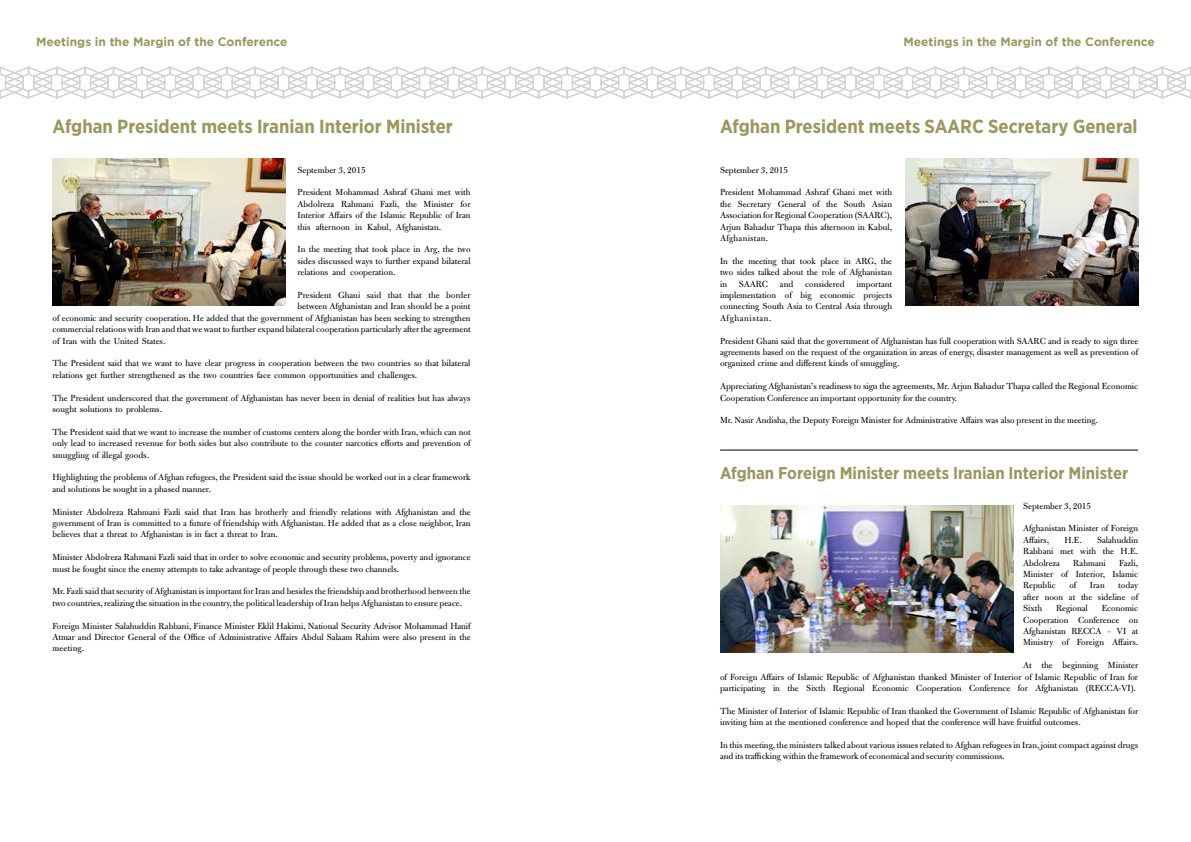
<style>
.page{position:relative;width:1191px;height:842px;background:#fff}
.page>*{position:absolute;margin:0;border:0;box-sizing:border-box;transform-origin:0 0}
.t1{font:700 19px "Gotham Narrow";color:#9b9761}
.t2{font:700 17px "Gotham Narrow";color:#9b9761}
.t3{font:700 12px "Gotham";color:#9b9761}
.t4{font:9.5px/11.4px "Bulmer MT Std";color:#000;text-align:justify}
</style>
<div class="page">
<img style="left:52px;top:158px;width:234px;height:147px">
<svg style="left:0;top:67px;width:1191px;height:31px"></svg>
<img style="left:905px;top:158px;width:233px;height:147px">
<img style="left:720px;top:505px;width:293px;height:148px">
<hr style="left:720px;top:450px;width:418px;height:1px;background:#000">
<p class="t3" style="left:36px;top:33px;width:253px">Meetings in the Margin of the Conference</p>
<p class="t3" style="left:903px;top:33px;width:253px">Meetings in the Margin of the Conference</p>
<h1 class="t1" style="left:52px;top:114px;width:402px">Afghan President meets Iranian Interior Minister</h1>
<h1 class="t1" style="left:720px;top:114px;width:419px">Afghan President meets SAARC Secretary General</h1>
<p class="t4" style="left:297px;top:164px;width:70px">September 3, 2015</p>
<p class="t4" style="left:297px;top:187px;width:174px">President Mohammad Ashraf Ghani met with Abdolreza Rahmani Fazli, the Minister for Interior Affairs of the Islamic Republic of Iran this afternoon in Kabul, Afghanistan.</p>
<p class="t4" style="left:297px;top:244px;width:175px">In the meeting that took place in Arg, the two sides discussed ways to further expand bilateral relations and cooperation.</p>
<p class="t4" style="left:297px;top:290px;width:174px">President Ghani said that that the border</p>
<p class="t4" style="left:297px;top:301px;width:174px">between Afghanistan and Iran should be a point</p>
<p class="t4" style="left:52px;top:312px;width:420px">of economic and security cooperation. He added that the government of Afghanistan has been seeking to strengthen</p>
<p class="t4" style="left:52px;top:324px;width:420px">commercial relations with Iran and that we want to further expand bilateral cooperation particularly after the agreement</p>
<p class="t4" style="left:52px;top:335px;width:114px">of Iran with the United States.</p>
<p class="t4" style="left:52px;top:358px;width:419px">The President said that we want to have clear progress in cooperation between the two countries so that bilateral relations get further strengthened as the two countries face common opportunities and challenges.</p>
<p class="t4" style="left:52px;top:392px;width:419px">The President underscored that the government of Afghanistan has never been in denial of realities but has always sought solutions to problems.</p>
<p class="t4" style="left:52px;top:426px;width:420px">The President said that we want to increase the number of customs centers along the border with Iran, which can not only lead to increased revenue for both sides but also contribute to the counter narcotics efforts and prevention of smuggling of illegal goods.</p>
<p class="t4" style="left:52px;top:472px;width:419px">Highlighting the problems of Afghan refugees, the President said the issue should be worked out in a clear framework and solutions be sought in a phased manner.</p>
<p class="t4" style="left:52px;top:506px;width:420px">Minister Abdolreza Rahmani Fazli said that Iran has brotherly and friendly relations with Afghanistan and the government of Iran is committed to a future of friendship with Afghanistan. He added that as a close neighbor, Iran believes that a threat to Afghanistan is in fact a threat to Iran.</p>
<p class="t4" style="left:52px;top:552px;width:420px">Minister Abdolreza Rahmani Fazli said that in order to solve economic and security problems, poverty and ignorance must be fought since the enemy attempts to take advantage of people through these two channels.</p>
<p class="t4" style="left:52px;top:586px;width:420px">Mr. Fazli said that security of Afghanistan is important for Iran and besides the friendship and brotherhood between the two countries, realizing the situation in the country, the political leadership of Iran helps Afghanistan to ensure peace.</p>
<p class="t4" style="left:52px;top:620px;width:420px">Foreign Minister Salahuddin Rabbani, Finance Minister Eklil Hakimi, National Security Advisor Mohammad Hanif Atmar and Director General of the Office of Administrative Affairs Abdul Salaam Rahim were also present in the meeting.</p>
<p class="t4" style="left:720px;top:164px;width:70px">September 3, 2015</p>
<p class="t4" style="left:720px;top:187px;width:174px">President Mohammad Ashraf Ghani met with the Secretary General of the South Asian Association for Regional Cooperation (SAARC), Arjun Bahadur Thapa this afternoon in Kabul, Afghanistan.</p>
<p class="t4" style="left:720px;top:255px;width:174px">In the meeting that took place in ARG, the two sides talked about the role of Afghanistan in SAARC and considered important implementation of big economic projects connecting South Asia to Central Asia through Afghanistan.</p>
<p class="t4" style="left:720px;top:335px;width:420px">President Ghani said that the government of Afghanistan has full cooperation with SAARC and is ready to sign three agreements based on the request of the organization in areas of energy, disaster management as well as prevention of organized crime and different kinds of smuggling.</p>
<p class="t4" style="left:720px;top:381px;width:419px">Appreciating Afghanistan’s readiness to sign the agreements, Mr. Arjun Bahadur Thapa called the Regional Economic<br>Cooperation Conference an important opportunity for the country.</p>
<p class="t4" style="left:720px;top:415px;width:379px">Mr. Nasir Andisha, the Deputy Foreign Minister for Administrative Affairs was also present in the meeting.</p>
<h2 class="t2" style="left:720px;top:462px;width:410px">Afghan Foreign Minister meets Iranian Interior Minister</h2>
<p class="t4" style="left:1023px;top:500px;width:70px">September 3, 2015</p>
<p class="t4" style="left:1023px;top:523px;width:117px">Afghanistan Minister of Foreign<br>Affairs,</p>
<p class="t4" style="left:1023px;top:534px;width:117px;text-indent:74px">Salahuddin Rabbani met with the H.E.<br>Abdolreza</p>
<p class="t4" style="left:1064px;top:534px;width:19px">H.E.</p>
<p class="t4" style="left:1023px;top:557px;width:117px;text-indent:96px">Fazli, Minister of Interior, Islamic Republic</p>
<p class="t4" style="left:1073px;top:557px;width:34px">Rahmani</p>
<p class="t4" style="left:1023px;top:580px;width:117px;text-indent:95px">today after noon at the sideline of Sixth</p>
<p class="t4" style="left:1069px;top:580px;width:8px">of</p>
<p class="t4" style="left:1089px;top:580px;width:16px">Iran</p>
<p class="t4" style="left:1056px;top:603px;width:33px">Regional</p>
<p class="t4" style="left:1023px;top:603px;width:117px;text-indent:79px">Economic Cooperation Conference on Afghanistan RECCA – VI at Ministry of Foreign Affairs.</p>
<p class="t4" style="left:720px;top:660px;width:420px;text-indent:303px">At the beginning Minister of Foreign Affairs of Islamic Republic of Afghanistan thanked Minister of Interior of Islamic Republic of Iran for participating in the Sixth Regional Economic Cooperation Conference for Afghanistan (RECCA-VI).</p>
<p class="t4" style="left:720px;top:705px;width:420px">The Minister of Interior of Islamic Republic of Iran thanked the Government of Islamic Republic of Afghanistan for inviting him at the mentioned conference and hoped that the conference will have fruitful outcomes.</p>
<p class="t4" style="left:720px;top:739px;width:420px">In this meeting, the ministers talked about various issues related to Afghan refugees in Iran, joint compact against drugs and its trafficking within the framework of economical and security commissions.</p>
</div>
